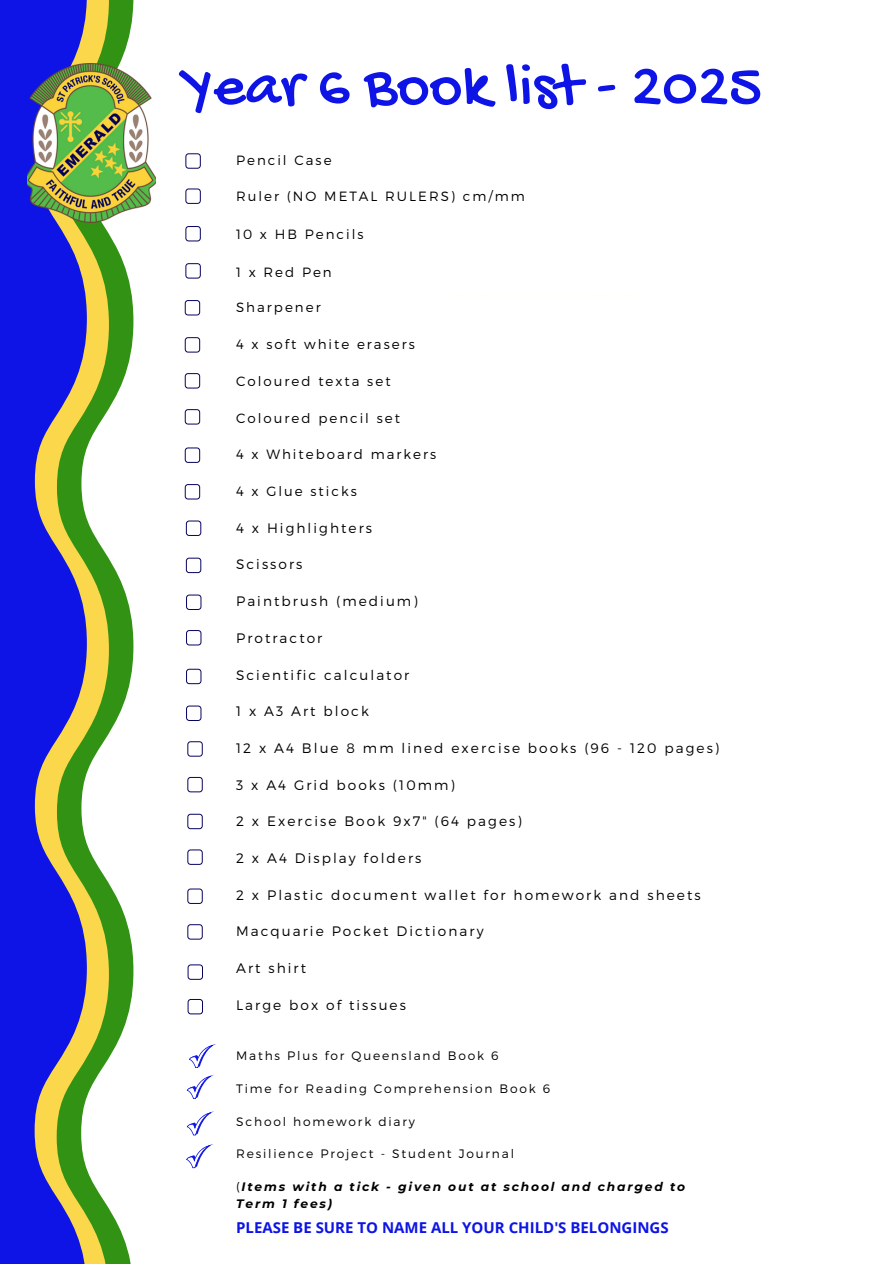
<style>
.page{position:relative;width:894px;height:1264px;background:#fff}
.page>*{position:absolute;margin:0;border:0;box-sizing:border-box;transform-origin:0 0}
.t1{font:63px "Gochi Hand";color:#0d14e5}
.t2{font:700 15px "Open Sans";color:#0d14e5}
.t3{font:300 13.65px "Montserrat";letter-spacing:.15em;color:#000}
.t4{font:300 13.35px "Montserrat";letter-spacing:.15em;color:#000}
.t5{font:300 12.15px "Montserrat";letter-spacing:.15em;color:#000}
.t6{font:italic 700 12.15px "Montserrat";letter-spacing:.15em;color:#000}
.s1{font-weight:300;font-style:normal}
</style>
<div class="page">
<svg style="left:185px;top:153px;width:16px;height:16px"></svg>
<svg style="left:109px;top:0;width:24px;height:1263px"></svg>
<svg style="left:87px;top:0;width:22px;height:1263px"></svg>
<svg style="left:0;top:0;width:87px;height:1263px;background:#333cbc"></svg>
<img style="left:27px;top:64px;width:128px;height:158px">
<svg style="left:189px;top:1044px;width:27px;height:23px"></svg>
<svg style="left:187px;top:1074px;width:27px;height:24px"></svg>
<svg style="left:185px;top:188px;width:16px;height:16px"></svg>
<svg style="left:185px;top:226px;width:16px;height:15px"></svg>
<svg style="left:185px;top:263px;width:16px;height:15px"></svg>
<svg style="left:185px;top:300px;width:15px;height:15px"></svg>
<svg style="left:185px;top:337px;width:15px;height:15px"></svg>
<svg style="left:185px;top:373px;width:15px;height:15px"></svg>
<svg style="left:185px;top:409px;width:15px;height:15px"></svg>
<svg style="left:185px;top:447px;width:15px;height:16px"></svg>
<svg style="left:185px;top:484px;width:15px;height:15px"></svg>
<svg style="left:186px;top:520px;width:15px;height:16px"></svg>
<svg style="left:186px;top:557px;width:15px;height:16px"></svg>
<svg style="left:186px;top:594px;width:15px;height:16px"></svg>
<svg style="left:186px;top:630px;width:15px;height:15px"></svg>
<svg style="left:186px;top:668px;width:15px;height:16px"></svg>
<svg style="left:186px;top:705px;width:15px;height:16px"></svg>
<svg style="left:187px;top:741px;width:16px;height:15px"></svg>
<svg style="left:187px;top:777px;width:16px;height:15px"></svg>
<svg style="left:187px;top:813px;width:16px;height:16px"></svg>
<svg style="left:187px;top:849px;width:16px;height:15px"></svg>
<svg style="left:187px;top:888px;width:16px;height:16px"></svg>
<svg style="left:187px;top:924px;width:16px;height:15px"></svg>
<svg style="left:187px;top:1111px;width:27px;height:24px"></svg>
<svg style="left:187px;top:964px;width:16px;height:15px"></svg>
<svg style="left:186px;top:1144px;width:27px;height:24px"></svg>
<svg style="left:187px;top:999px;width:16px;height:15px"></svg>
<p class="t1" style="left:184px;top:54px;width:579px">Year 6 Book list - 2025</p>
<h1 class="t4" style="left:236px;top:151px;width:97px">Pencil Case</h1>
<p class="t4" style="left:236px;top:188px;width:290px">Ruler (NO METAL RULERS) cm/mm</p>
<h2 class="t4" style="left:236px;top:226px;width:129px">10 x HB Pencils</h2>
<h2 class="t4" style="left:236px;top:263px;width:97px">1 x Red Pen</h2>
<h2 class="t4" style="left:236px;top:299px;width:86px">Sharpener</h2>
<h2 class="t4" style="left:236px;top:335px;width:180px">4 x soft white erasers</h2>
<h2 class="t4" style="left:236px;top:372px;width:156px">Coloured texta set</h2>
<h2 class="t4" style="left:236px;top:409px;width:165px">Coloured pencil set</h2>
<h2 class="t4" style="left:236px;top:446px;width:201px">4 x Whiteboard markers</h2>
<h2 class="t4" style="left:236px;top:482px;width:122px">4 x Glue sticks</h2>
<h2 class="t3" style="left:236px;top:519px;width:137px">4 x Highlighters</h2>
<h2 class="t3" style="left:236px;top:555px;width:68px">Scissors</h2>
<h4 class="t3" style="left:236px;top:592px;width:183px">Paintbrush (medium)</h4>
<h4 class="t3" style="left:236px;top:629px;width:88px">Protractor</h4>
<h4 class="t3" style="left:236px;top:665px;width:175px">Scientific calculator</h4>
<h4 class="t3" style="left:236px;top:702px;width:134px">1 x A3 Art block</h4>
<h4 class="t3" style="left:236px;top:739px;width:484px">12 x A4 Blue 8 mm lined exercise books (96 - 120 pages)</h4>
<h4 class="t3" style="left:236px;top:775px;width:220px">3 x A4 Grid books (10mm)</h4>
<h4 class="t3" style="left:236px;top:812px;width:287px">2 x Exercise Book 9x7" (64 pages)</h4>
<h4 class="t3" style="left:236px;top:849px;width:187px">2 x A4 Display folders</h4>
<h4 class="t3" style="left:236px;top:885px;width:466px">2 x Plastic document wallet for homework and sheets</h4>
<h4 class="t3" style="left:236px;top:922px;width:249px">Macquarie Pocket Dictionary</h4>
<h4 class="t3" style="left:236px;top:959px;width:71px">Art shirt</h4>
<h4 class="t3" style="left:236px;top:995px;width:171px">Large box of tissues</h4>
<h4 class="t5" style="left:236px;top:1048px;width:264px">Maths Plus for Queensland Book 6</h4>
<h4 class="t5" style="left:236px;top:1080px;width:315px">Time for Reading Comprehension Book 6</h4>
<p class="t5" style="left:236px;top:1113px;width:180px">School homework diary</p>
<p class="t5" style="left:236px;top:1145px;width:279px">Resilience Project - Student Journal</p>
<p class="t6" style="left:236px;top:1178px;width:450px"><span class="s1">(</span>Items with a tick - given out at school and charged to</p>
<p class="t6" style="left:236px;top:1196px;width:98px">Term 1 fees)</p>
<p class="t2" style="left:236px;top:1216px;width:434px">PLEASE BE SURE TO NAME ALL YOUR CHILD'S BELONGINGS</p>
</div>
